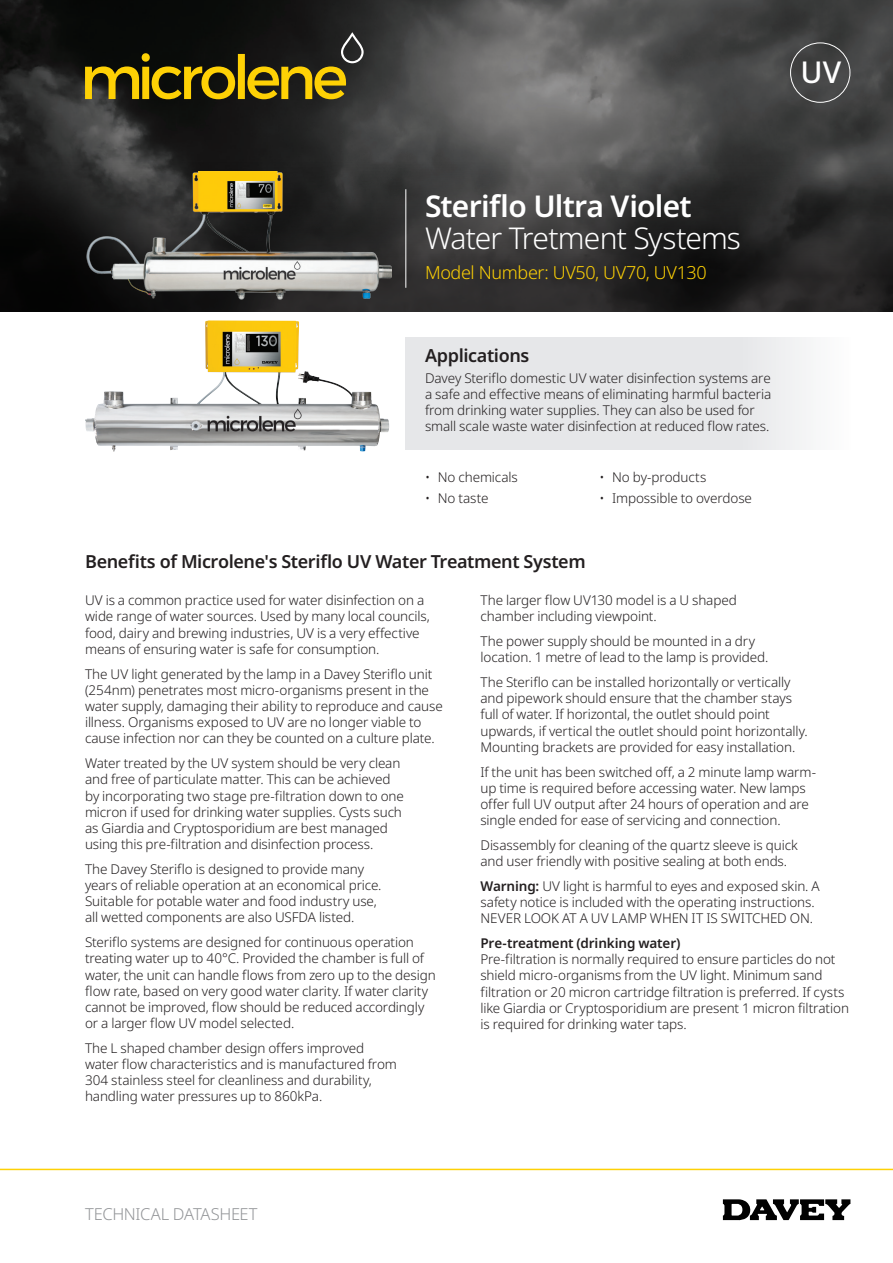
<style>
.page{position:relative;width:893px;height:1263px;background:#fff}
.page>*{position:absolute;margin:0;border:0;box-sizing:border-box;transform-origin:0 0}
.t1{font:300 30px "Noto Sans";letter-spacing:-.03em;color:#fff}
.t2{font:600 30px "Noto Sans";letter-spacing:-.025em;color:#fff}
.t3{font:500 30px "Noto Sans";color:#fff}
.t4{font:600 18px "Noto Sans";letter-spacing:-.025em;color:#231f20}
.t5{font:300 18px "Noto Sans";letter-spacing:-.02em;color:#fed105}
.t6{font:300 16.5px "Noto Sans";letter-spacing:-.025em;color:#939598}
.t7{font:300 13.5px/16.2px "Noto Sans";letter-spacing:-.01em;color:#231f20}
.t8{font:600 13.5px "Noto Sans";letter-spacing:-.01em;color:#231f20}
.s1{font-weight:600}
</style>
<div class="page">
<img style="left:0;top:0;width:893px;height:312px">
<svg style="left:0;top:159px;width:893px;height:152px;background:#2b2b2b"></svg>
<hr style="left:405px;top:189px;width:1px;height:99px;background:#fff">
<svg style="left:723px;top:1199px;width:127px;height:21px"></svg>
<hr style="left:0;top:1169px;width:893px;height:1px;background:#fed105">
<svg style="left:85px;top:32px;width:279px;height:67px;background:#4d4311"></svg>
<div style="left:790px;top:43px;width:60px;height:60px;border:1px solid #fff;border-radius:50%"></div>
<div style="left:405px;top:337px;width:445px;height:112px;background:#e6e7e9"></div>
<img style="left:87px;top:171px;width:305px;height:128px">
<img style="left:85px;top:320px;width:138px;height:128px">
<h1 class="t3" style="left:801px;top:51px;width:42px">UV</h1>
<h1 class="t2" style="left:425px;top:185px;width:268px">Steriflo Ultra Violet</h1>
<h1 class="t1" style="left:425px;top:217px;width:317px">Water Tretment Systems</h1>
<h2 class="t5" style="left:425px;top:260px;width:283px">Model Number: UV50, UV70, UV130</h2>
<h2 class="t4" style="left:425px;top:343px;width:106px">Applications</h2>
<p class="t7" style="left:425px;top:370px;width:348px">Davey Steriflo domestic UV water disinfection systems are a safe and effective means of eliminating harmful bacteria from drinking water supplies. They can also be used for small scale waste water disinfection at reduced flow rates.</p>
<p class="t7" style="left:425px;top:469px;width:94px">• No chemicals</p>
<p class="t7" style="left:425px;top:490px;width:65px">• No taste</p>
<p class="t7" style="left:599px;top:469px;width:109px">• No by-products</p>
<p class="t7" style="left:599px;top:490px;width:154px">• Impossible to overdose</p>
<h2 class="t4" style="left:85px;top:549px;width:502px">Benefits of Microlene's Steriflo UV Water Treatment System</h2>
<p class="t7" style="left:85px;top:593px;width:346px">UV is a common practice used for water disinfection on a wide range of water sources. Used by many local councils, food, dairy and brewing industries, UV is a very effective means of ensuring water is safe for consumption.</p>
<p class="t7" style="left:85px;top:666px;width:359px">The UV light generated by the lamp in a Davey Steriflo unit (254nm) penetrates most micro-organisms present in the water supply, damaging their ability to reproduce and cause illness. Organisms exposed to UV are no longer viable to cause infection nor can they be counted on a culture plate.</p>
<p class="t7" style="left:85px;top:755px;width:320px">Water treated by the UV system should be very clean and free of particulate matter. This can be achieved by incorporating two stage pre-filtration down to one micron if used for drinking water supplies. Cysts such as Giardia and Cryptosporidium are best managed using this pre-filtration and disinfection process.</p>
<p class="t7" style="left:85px;top:861px;width:298px">The Davey Steriflo is designed to provide many years of reliable operation at an economical price.<br>Suitable for potable water and food industry use, all wetted components are also USFDA listed.</p>
<p class="t7" style="left:85px;top:934px;width:352px">Steriflo systems are designed for continuous operation treating water up to 40°C. Provided the chamber is full of water, the unit can handle flows from zero up to the design flow rate, based on very good water clarity. If water clarity cannot be improved, flow should be reduced accordingly or a larger flow UV model selected.</p>
<p class="t7" style="left:85px;top:1040px;width:313px">The L shaped chamber design offers improved water flow characteristics and is manufactured from 304 stainless steel for cleanliness and durability, handling water pressures up to 860kPa.</p>
<p class="t7" style="left:480px;top:593px;width:258px">The larger flow UV130 model is a U shaped chamber including viewpoint.</p>
<p class="t7" style="left:480px;top:633px;width:290px">The power supply should be mounted in a dry location. 1 metre of lead to the lamp is provided.</p>
<p class="t7" style="left:480px;top:674px;width:329px">The Steriflo can be installed horizontally or vertically and pipework should ensure that the chamber stays full of water. If horizontal, the outlet should point upwards, if vertical the outlet should point horizontally.<br>Mounting brackets are provided for easy installation.</p>
<p class="t7" style="left:480px;top:764px;width:337px">If the unit has been switched off, a 2 minute lamp warm&shy;up time is required before accessing water. New lamps offer full UV output after 24 hours of operation and are single ended for ease of servicing and connection.</p>
<p class="t7" style="left:480px;top:837px;width:319px">Disassembly for cleaning of the quartz sleeve is quick and user friendly with positive sealing at both ends.</p>
<p class="t7" style="left:480px;top:878px;width:341px"><span class="s1">Warning:</span> UV light is harmful to eyes and exposed skin. A safety notice is included with the operating instructions.<br>NEVER LOOK AT A UV LAMP WHEN IT IS SWITCHED ON.</p>
<p class="t8" style="left:480px;top:933px;width:201px">Pre-treatment (drinking water)</p>
<p class="t7" style="left:480px;top:951px;width:370px">Pre-filtration is normally required to ensure particles do not shield micro-organisms from the UV light. Minimum sand filtration or 20 micron cartridge filtration is preferred. If cysts like Giardia or Cryptosporidium are present 1 micron filtration is required for drinking water taps.</p>
<p class="t6" style="left:85px;top:1203px;width:174px">TECHNICAL DATASHEET</p>
</div>
